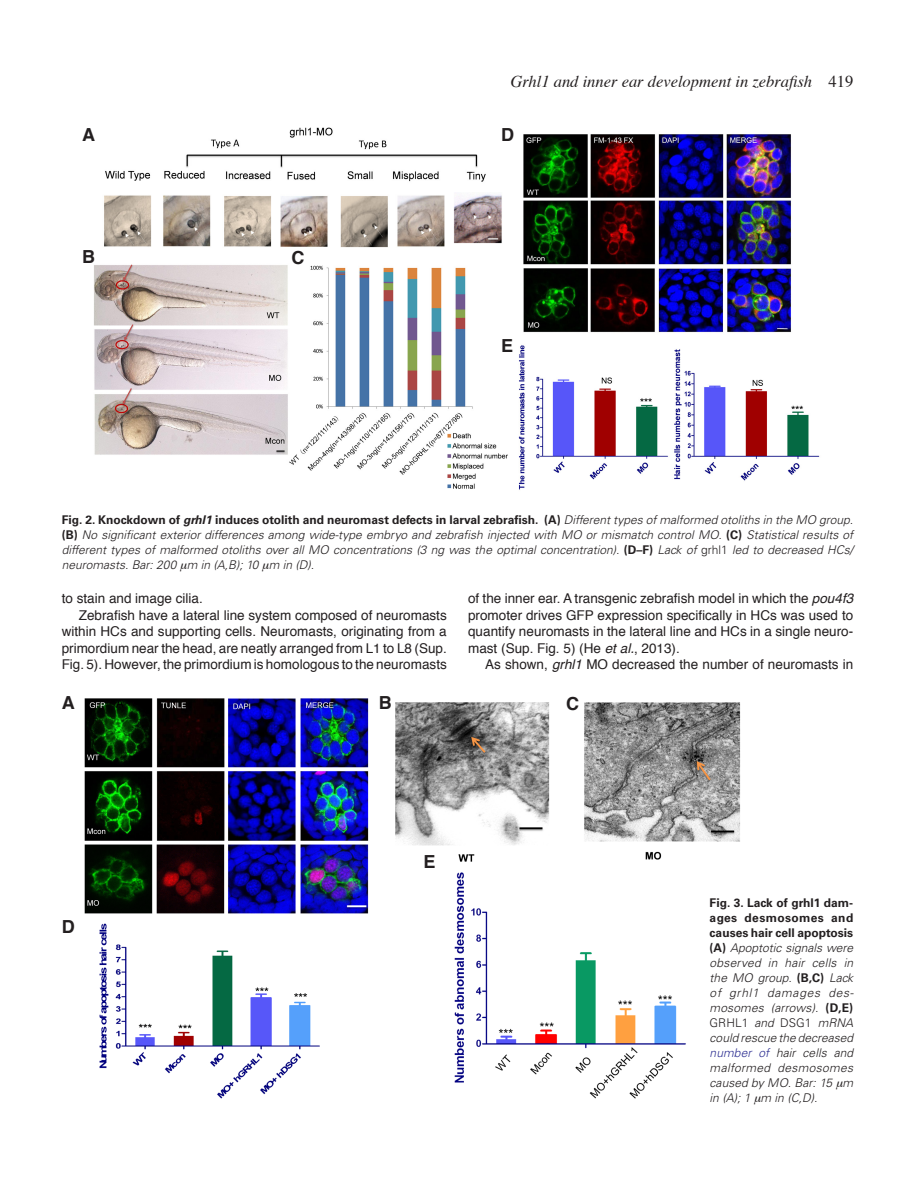
<style>
.page{position:relative;width:915px;height:1191px;background:#fff}
.page>*{position:absolute;margin:0;border:0;box-sizing:border-box;transform-origin:0 0}
._0-PictureA_B_C{font:700 18px "Helvetica";color:#231f20}
.t1{font:italic 16.5px "Times";color:#231f20}
._0-Texto{font:13.5px/16.5px "Helvetica";color:#231f20;text-align:justify}
._0-PictureLegendText{font:italic 300 12px/15px "Univers LT Std";color:#231f20;text-align:justify}
.s1{font-style:normal}
.s2{font-weight:700;font-style:normal}
.s3{font-weight:700}
.s4{font-style:italic}
.s5{color:#2e3092}
</style>
<div class="page">
<img style="left:94px;top:127px;width:726px;height:363px">
<img style="left:84px;top:698px;width:657px;height:401px">
<p class="_0-PictureA_B_C" style="left:82px;top:120px;width:14px">A</p>
<p class="_0-PictureA_B_C" style="left:82px;top:242px;width:14px">B</p>
<p class="_0-PictureA_B_C" style="left:291px;top:243px;width:14px">C</p>
<p class="t1" style="left:510px;top:67px;width:344px">Grhl1 and inner ear development in zebrafish <span class="s1">419</span></p>
<p class="_0-PictureA_B_C" style="left:501px;top:120px;width:14px">D</p>
<p class="_0-PictureA_B_C" style="left:501px;top:331px;width:14px">E</p>
<p class="_0-PictureLegendText" style="left:62px;top:512px;width:792px"><span class="s2">Fig. 2. Knockdown of</span> <span class="s3">grhl1</span> <span class="s2">induces otolith and neuromast defects in larval zebrafish. (A)</span> Different types of malformed otoliths in the MO group. <span class="s2">(B)</span> No significant exterior differences among wide-type embryo and zebrafish injected with MO or mismatch control MO. <span class="s2">(C)</span> Statistical results of different types of malformed otoliths over all MO concentrations (3 ng was the optimal concentration). <span class="s2">(D–F)</span> Lack of <span class="s1">grhl1</span> led to decreased HCs/ neuromasts. Bar: 200 m in (A,B); 10 m in (D).</p>
<p class="_0-Texto" style="left:62px;top:590px;width:143px">to stain and image cilia.</p>
<p class="_0-Texto" style="left:62px;top:607px;width:386px;text-indent:17px">Zebrafish have a lateral line system composed of neuromasts within HCs and supporting cells. Neuromasts, originating from a primordium near the head, are neatly arranged from L1 to L8 (Sup.<br>Fig. 5). However, the primordium is homologous to the neuromasts</p>
<p class="_0-Texto" style="left:468px;top:590px;width:386px">of the inner ear. A transgenic zebrafish model in which the <span class="s4">pou4f3 </span>promoter drives GFP expression specifically in HCs was used to quantify neuromasts in the lateral line and HCs in a single neuro&shy;mast (Sup. Fig. 5) (He <span class="s4">et al.</span>, 2013).</p>
<p class="_0-Texto" style="left:485px;top:656px;width:369px">As shown, <span class="s4">grhl1</span> MO decreased the number of neuromasts in</p>
<p class="_0-PictureA_B_C" style="left:62px;top:688px;width:14px">A</p>
<p class="_0-PictureA_B_C" style="left:62px;top:912px;width:14px">D</p>
<p class="_0-PictureA_B_C" style="left:378px;top:688px;width:14px">B</p>
<p class="_0-PictureA_B_C" style="left:566px;top:689px;width:14px">C</p>
<p class="_0-PictureA_B_C" style="left:423px;top:847px;width:14px">E</p>
<p class="_0-PictureLegendText" style="left:709px;top:895px;width:146px"><span class="s2">Fig. 3. Lack of grhl1 dam&shy;ages desmosomes and causes hair cell apoptosis (A)</span> Apoptotic signals were observed in hair cells in the MO group. <span class="s2">(B,C)</span> Lack of grhl1 damages des&shy;mosomes (arrows). <span class="s2">(D,E)<br></span><span class="s1">GRHL1</span> and <span class="s1">DSG1</span> mRNA could rescue the decreased <span class="s5">number of</span> hair cells and malformed desmosomes caused by MO. Bar: 15 m in (A); 1 m in (C,D).</p>
</div>
